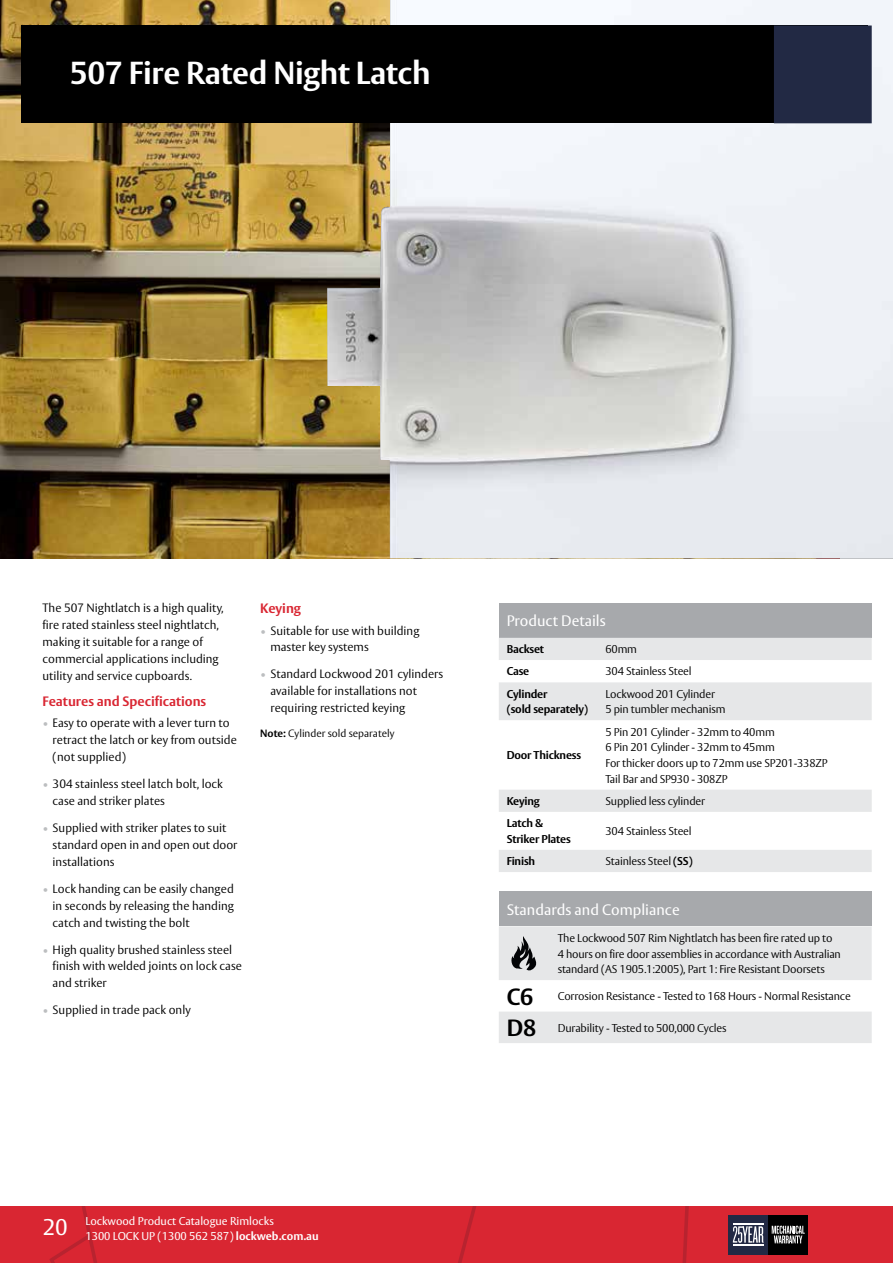
<style>
.page{position:relative;width:893px;height:1263px;background:#fff}
.page>*{position:absolute;margin:0;border:0;box-sizing:border-box;transform-origin:0 0}
.t1{font:700 31.5px "ASSA Vesta";letter-spacing:-.01em;color:#fff}
.t2{font:22.5px "ASSA Vesta";color:#fff}
.t3{font:15px "ASSA Vesta";color:#fff}
.t4{font:700 13.5px "ASSA Vesta";color:#d92632}
.t5{font:300 12px/16.8px "ASSA Vesta";color:#000}
.t6{font:300 11.25px/15.8px "ASSA Vesta";letter-spacing:-.015em;color:#000}
.t7{font:700 11.25px/15.8px "ASSA Vesta";letter-spacing:-.015em;color:#000}
.t8{font:11.25px/15px "ASSA Vesta";color:#fff}
.t9{font:300 10.5px "ASSA Vesta";color:#000}
.s1{color:#bcbec0}
.s2{font-weight:700}
.s3{font-weight:700;font-size:23.25px}
</style>
<div class="page">
<div style="left:0;top:1206px;width:893px;height:57px;background:#d92632"></div>
<svg style="left:57px;top:1206px;width:37px;height:34px"></svg>
<div style="left:728px;top:1215px;width:40px;height:40px;background:#222944"></div>
<div style="left:768px;top:1215px;width:40px;height:40px;background:#000"></div>
<svg style="left:772px;top:1225px;width:33px;height:18px"></svg>
<svg style="left:733px;top:1226px;width:30px;height:17px"></svg>
<hr style="left:733px;top:1224px;width:30px;height:1px;background:#fff">
<hr style="left:733px;top:1244px;width:30px;height:1px;background:#fff">
<img style="left:0;top:0;width:327px;height:558px">
<img style="left:327px;top:0;width:566px;height:558px">
<div style="left:21px;top:26px;width:846px;height:97px;background:#000"></div>
<div style="left:774px;top:26px;width:98px;height:97px;background:#222944"></div>
<div style="left:499px;top:603px;width:373px;height:35px;background:#a7a9ac"></div>
<svg style="left:499px;top:638px;width:373px;height:234px"></svg>
<svg style="left:499px;top:660px;width:373px;height:22px"></svg>
<div style="left:499px;top:891px;width:373px;height:35px;background:#a7a9ac"></div>
<svg style="left:499px;top:926px;width:373px;height:117px"></svg>
<h1 class="t1" style="left:70px;top:53px;width:362px">507 Fire Rated Night Latch</h1>
<p class="t5" style="left:43px;top:600px;width:183px">The 507 Nightlatch is a high quality, fire rated stainless steel nightlatch, making it suitable for a range of commercial applications including utility and service cupboards.</p>
<p class="t4" style="left:43px;top:693px;width:165px">Features and Specifications</p>
<p class="t5" style="left:53px;top:715px;width:186px;text-indent:-10px"><span class="s1">•</span> Easy to operate with a lever turn to retract the latch or key from outside (not supplied)</p>
<p class="t5" style="left:53px;top:776px;width:172px;text-indent:-10px"><span class="s1">•</span> 304 stainless steel latch bolt, lock case and striker plates</p>
<p class="t5" style="left:53px;top:820px;width:186px;text-indent:-10px"><span class="s1">•</span> Supplied with striker plates to suit standard open in and open out door installations</p>
<p class="t5" style="left:53px;top:881px;width:183px;text-align:justify;text-indent:-10px"><span class="s1">•</span> Lock handing can be easily changed in seconds by releasing the handing catch and twisting the bolt</p>
<p class="t5" style="left:53px;top:941px;width:191px;text-indent:-10px"><span class="s1">•</span> High quality brushed stainless steel finish with welded joints on lock case and striker</p>
<p class="t5" style="left:43px;top:1002px;width:150px"><span class="s1">•</span> Supplied in trade pack only</p>
<p class="t4" style="left:260px;top:600px;width:42px">Keying</p>
<p class="t5" style="left:270px;top:622px;width:151px;text-indent:-10px"><span class="s1">•</span> Suitable for use with building master key systems</p>
<p class="t5" style="left:270px;top:666px;width:174px;text-indent:-10px"><span class="s1">•</span> Standard Lockwood 201 cylinders available for installations not requiring restricted keying</p>
<p class="t9" style="left:260px;top:726px;width:136px"><span class="s2">Note:</span> Cylinder sold separately</p>
<p class="t3" style="left:507px;top:612px;width:101px">Product Details</p>
<p class="t7" style="left:507px;top:642px;width:39px">Backset</p>
<p class="t6" style="left:605px;top:642px;width:33px">60mm</p>
<p class="t7" style="left:507px;top:664px;width:24px">Case</p>
<p class="t6" style="left:605px;top:664px;width:88px">304 Stainless Steel</p>
<p class="t7" style="left:507px;top:686px;width:83px">Cylinder<br>(sold separately)</p>
<p class="t6" style="left:605px;top:686px;width:122px">Lockwood 201 Cylinder<br>5 pin tumbler mechanism</p>
<p class="t7" style="left:507px;top:748px;width:76px">Door Thickness</p>
<p class="t6" style="left:605px;top:724px;width:224px">5 Pin 201 Cylinder - 32mm to 40mm<br>6 Pin 201 Cylinder - 32mm to 45mm<br>For thicker doors up to 72mm use SP201-338ZP<br>Tail Bar and SP930 - 308ZP</p>
<p class="t7" style="left:507px;top:794px;width:35px">Keying</p>
<p class="t6" style="left:605px;top:794px;width:101px">Supplied less cylinder</p>
<p class="t7" style="left:507px;top:816px;width:66px">Latch &amp;<br>Striker Plates</p>
<p class="t6" style="left:605px;top:824px;width:88px">304 Stainless Steel</p>
<p class="t7" style="left:507px;top:854px;width:30px">Finish</p>
<p class="t6" style="left:605px;top:854px;width:89px">Stainless Steel <span class="s2">(SS)</span></p>
<p class="t3" style="left:507px;top:900px;width:174px">Standards and Compliance</p>
<p class="t6" style="left:558px;top:930px;width:285px">The Lockwood 507 Rim Nightlatch has been fire rated up to<br>4 hours on fire door assemblies in accordance with Australian standard (AS 1905.1:2005), Part 1: Fire Resistant Doorsets</p>
<p class="t6" style="left:507px;top:989px;width:346px"><span class="s3">C6</span> Corrosion Resistance - Tested to 168 Hours - Normal Resistance</p>
<p class="t6" style="left:507px;top:1020px;width:221px"><span class="s3">D8</span> Durability - Tested to 500,000 Cycles</p>
<h2 class="t2" style="left:43px;top:1214px;width:26px">20</h2>
<p class="t8" style="left:85px;top:1214px;width:235px">Lockwood Product Catalogue Rimlocks<br>1300 LOCK UP (1300 562 587) <span class="s2">lockweb.com.au</span></p>
</div>
